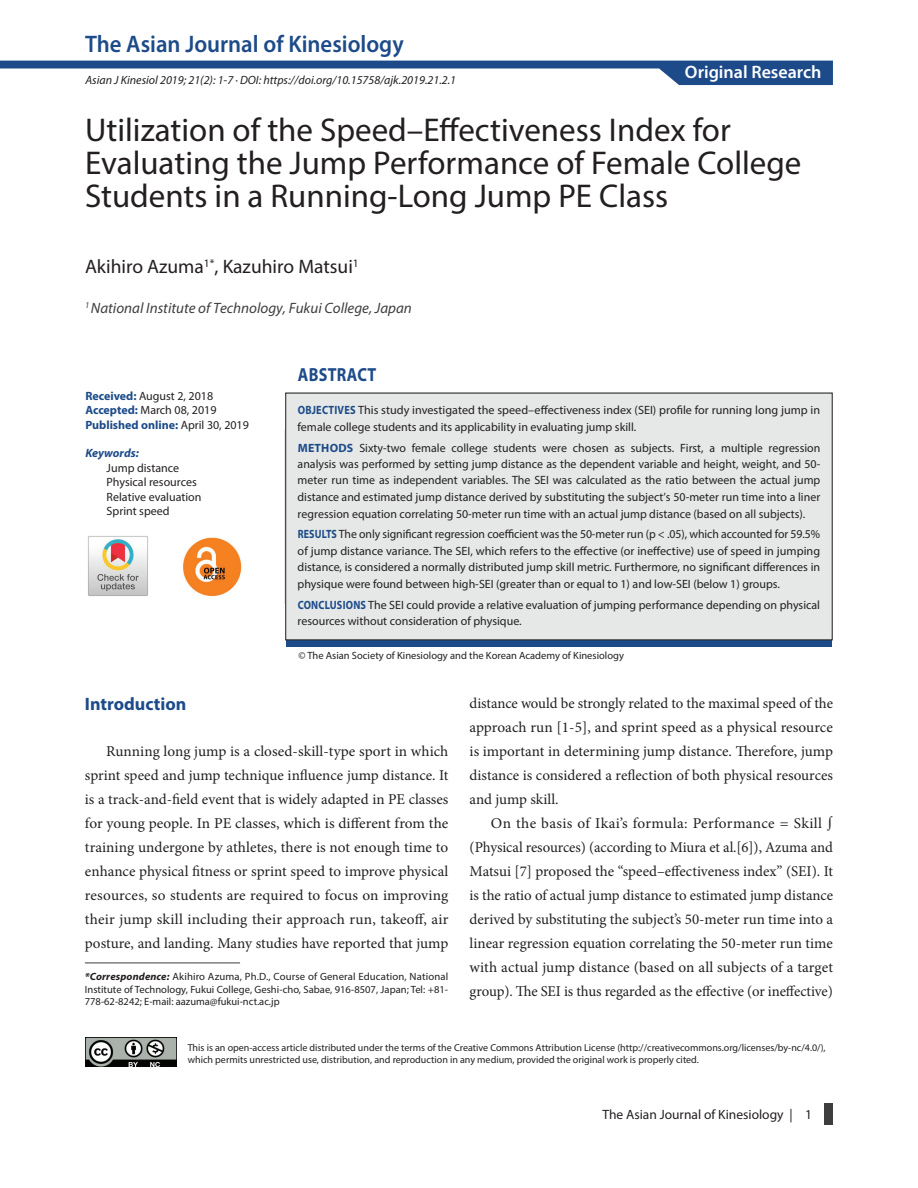
<style>
.page{position:relative;width:918px;height:1188px;background:#fff}
.page>*{position:absolute;margin:0;border:0;box-sizing:border-box;transform-origin:0 0}
.afiliasi{font:33px/33px "Myriad Pro";color:#231f20}
.t1{font:600 24px "Myriad Pro";color:#1d4b89;scale:.95 1}
.afiliasi-2{font:19.5px "Myriad Pro";color:#231f20}
.judul_abstrak{font:700 18.9px "Myriad Pro";letter-spacing:.02em;color:#1d4b89;scale:.85 1}
.t2{font:600 18px "Myriad Pro";color:#fff}
.sub_1{font:700 18px "Myriad Pro";color:#1d4b89}
.isi{font:15px/24px "Minion Pro";color:#231f20;text-align:justify}
.afiliasi-3{font:italic 15px "Myriad Pro";color:#3e3e3f}
.t3{font:13.5px "Myriad Pro";color:#231f20}
.isi_abstrak{font:12px/16.5px "Myriad Pro";color:#231f20}
.t4{font:italic 12px "Myriad Pro";color:#231f20}
.keyword_info{font:12px "Myriad Pro";color:#231f20}
.info{font:12px "Myriad Pro";color:#231f20}
.info-2{font:700 12px "Myriad Pro";color:#1d4b89}
.info-3{font:italic 700 12px "Myriad Pro";color:#1d4b89}
.koresponden{font:10.5px/12.6px "Myriad Pro";color:#231f20;text-align:justify}
.t5{font:10.05px/12px "Myriad Pro";color:#231f20}
.s1{font-weight:700;color:#1d4b89}
.s2{font-weight:400;color:#231f20}
.s3{font-weight:700;font-style:italic}
</style>
<div class="page">
<div style="left:824px;top:1103px;width:9px;height:21px;background:#3e3e3f"></div>
<img style="left:85px;top:1037px;width:92px;height:30px">
<svg style="left:0;top:61px;width:833px;height:24px"></svg>
<img style="left:88px;top:536px;width:60px;height:60px">
<img style="left:182px;top:537px;width:60px;height:60px">
<div style="left:285px;top:393px;width:548px;height:54px;background:#e5e8e7"></div>
<div style="left:285px;top:430px;width:548px;height:103px;background:#e5e8e7"></div>
<div style="left:285px;top:517px;width:548px;height:87px;background:#e5e8e7"></div>
<div style="left:285px;top:587px;width:548px;height:54px;background:#e5e8e7"></div>
<div style="left:286px;top:640px;width:546px;height:7px;background:#1d4b89"></div>
<hr style="left:85px;top:963px;width:155px;height:1px;background:#3e3e3f">
<div style="left:285px;top:393px;width:548px;height:247px;border:1px solid #231f20"></div>
<h2 class="t1" style="left:85px;top:28px;width:337px">The Asian Journal of Kinesiology</h2>
<p class="t2" style="left:685px;top:61px;width:138px">Original Research</p>
<p class="afiliasi" style="left:85px;top:113px;width:718px">Utilization of the Speed–Effectiveness Index for<br>Evaluating the Jump Performance of Female College<br>Students in a Running-Long Jump PE Class</p>
<p class="t4" style="left:85px;top:72px;width:372px">Asian J Kinesiol 2019; 21(2): 1-7 · DOI: https://doi.org/10.15758/ajk.2019.21.2.1</p>
<p class="afiliasi-2" style="left:85px;top:255px;width:275px">Akihiro Azuma<sup>1*</sup>, Kazuhiro Matsui<sup>1</sup></p>
<p class="afiliasi-3" style="left:85px;top:298px;width:328px"><sup>1</sup> National Institute of Technology, Fukui College, Japan</p>
<p class="info" style="left:85px;top:388px;width:129px"><span class="s1">Received:</span> August 2, 2018</p>
<p class="info" style="left:85px;top:403px;width:133px"><span class="s1">Accepted:</span> March 08, 2019</p>
<p class="info-2" style="left:85px;top:417px;width:165px">Published online: <span class="s2">April 30, 2019</span></p>
<p class="info-3" style="left:85px;top:446px;width:55px">Keywords:</p>
<p class="keyword_info" style="left:107px;top:460px;width:74px">Jump distance</p>
<p class="keyword_info" style="left:107px;top:475px;width:92px">Physical resources</p>
<p class="keyword_info" style="left:107px;top:489px;width:96px">Relative evaluation</p>
<p class="keyword_info" style="left:107px;top:504px;width:65px">Sprint speed</p>
<p class="judul_abstrak" style="left:298px;top:362px;width:94px">ABSTRACT</p>
<p class="isi_abstrak" style="left:298px;top:402px;width:524px"><span class="s1">OBJECTIVES</span> This study investigated the speed–effectiveness index (SEI) profile for running long jump in female college students and its applicability in evaluating jump skill.</p>
<p class="isi_abstrak" style="left:298px;top:439px;width:524px;text-align:justify"><span class="s1">METHODS</span> Sixty-two female college students were chosen as subjects. First, a multiple regression analysis was performed by setting jump distance as the dependent variable and height, weight, and 50- meter run time as independent variables. The SEI was calculated as the ratio between the actual jump distance and estimated jump distance derived by substituting the subject’s 50-meter run time into a liner regression equation correlating 50-meter run time with an actual jump distance (based on all subjects).</p>
<p class="isi_abstrak" style="left:298px;top:526px;width:524px;text-align:justify"><span class="s1">RESULTS</span> The only significant regression coefficient was the 50-meter run (p &lt; .05), which accounted for 59.5% of jump distance variance. The SEI, which refers to the effective (or ineffective) use of speed in jumping distance, is considered a normally distributed jump skill metric. Furthermore, no significant differences in physique were found between high-SEI (greater than or equal to 1) and low-SEI (below 1) groups.</p>
<p class="isi_abstrak" style="left:298px;top:596px;width:524px"><span class="s1">CONCLUSIONS</span> The SEI could provide a relative evaluation of jumping performance depending on physical resources without consideration of physique.</p>
<p class="koresponden" style="left:298px;top:649px;width:327px">© The Asian Society of Kinesiology and the Korean Academy of Kinesiology</p>
<p class="sub_1" style="left:85px;top:693px;width:103px">Introduction</p>
<p class="isi" style="left:85px;top:739px;width:365px;text-indent:21px">Running long jump is a closed-skill-type sport in which sprint speed and jump technique influence jump distance. It is a track-and-field event that is widely adapted in PE classes for young people. In PE classes, which is different from the training undergone by athletes, there is not enough time to enhance physical fitness or sprint speed to improve physical resources, so students are required to focus on improving their jump skill including their approach run, takeoff, air posture, and landing. Many studies have reported that jump</p>
<p class="koresponden" style="left:85px;top:970px;width:365px"><span class="s3">*Correspondence:</span> Akihiro Azuma, Ph.D., Course of General Education, National Institute of Technology, Fukui College, Geshi-cho, Sabae, 916-8507, Japan; Tel: +81- 778-62-8242; E-mail: aazuma@fukui-nct.ac.jp</p>
<p class="isi" style="left:470px;top:691px;width:365px">distance would be strongly related to the maximal speed of the approach run [1-5], and sprint speed as a physical resource is important in determining jump distance. Therefore, jump distance is considered a reflection of both physical resources and jump skill.</p>
<p class="isi" style="left:470px;top:811px;width:365px;text-indent:21px">On the basis of Ikai’s formula: Performance = Skill ∫ (Physical resources) (according to Miura et al.[6]), Azuma and Matsui [7] proposed the “speed–effectiveness index” (SEI). It is the ratio of actual jump distance to estimated jump distance derived by substituting the subject’s 50-meter run time into a linear regression equation correlating the 50-meter run time with actual jump distance (based on all subjects of a target group). The SEI is thus regarded as the effective (or ineffective)</p>
<p class="t5" style="left:188px;top:1042px;width:639px">This is an open-access article distributed under the terms of the Creative Commons Attribution License (http://creativecommons.org/licenses/by-nc/4.0/), which permits unrestricted use, distribution, and reproduction in any medium, provided the original work is properly cited.</p>
<p class="t3" style="left:602px;top:1106px;width:211px">The Asian Journal of Kinesiology | 1</p>
</div>
